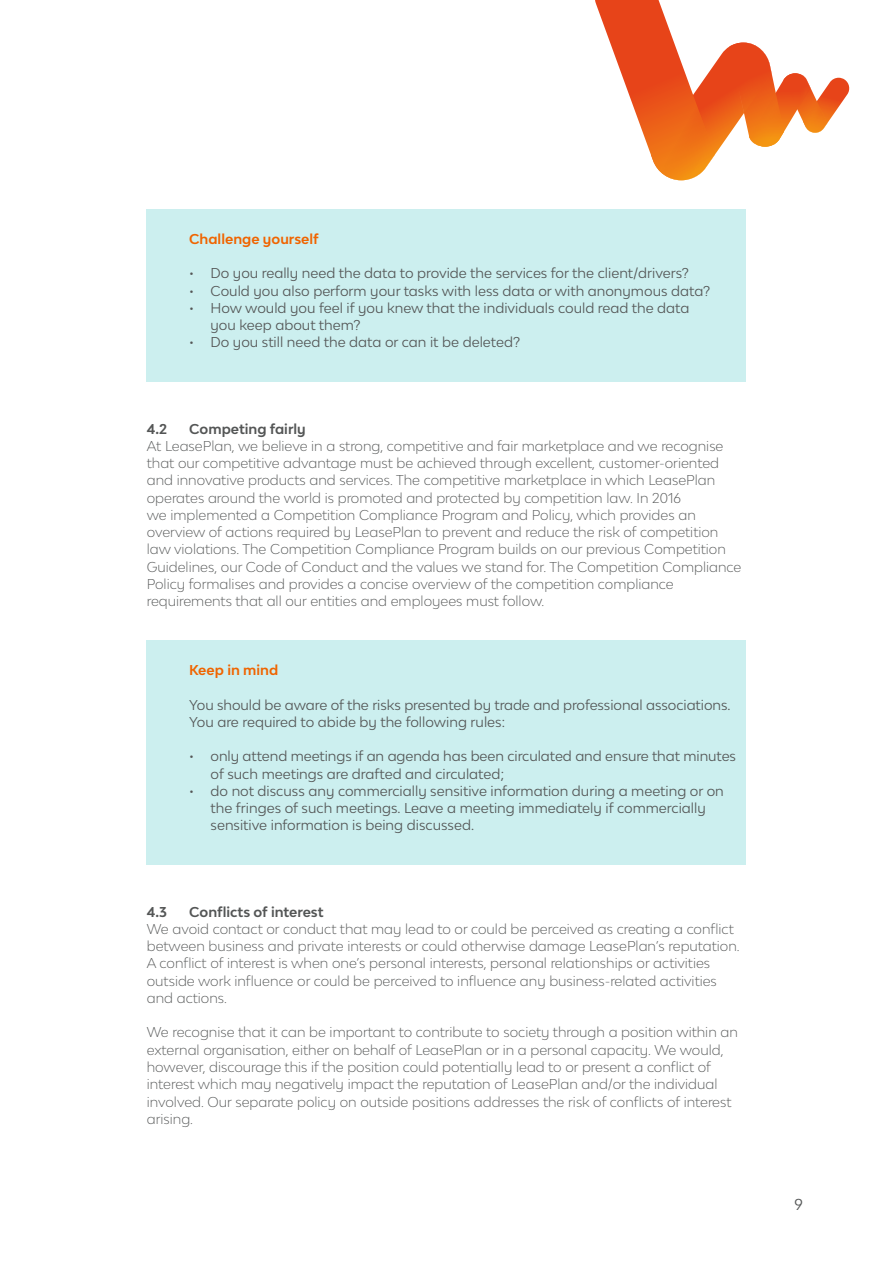
<style>
.page{position:relative;width:893px;height:1263px;background:#fff}
.page>*{position:absolute;margin:0;border:0;box-sizing:border-box;transform-origin:0 0}
.t1{font:15px "Lease Plan";color:#545656}
.t2{font:300 13.5px/17.2px "Lease Plan";color:#545656}
.t3{font:13.5px/17.2px "Lease Plan";color:#545656}
.t4{font:700 13.5px "Lease Plan";color:#545656}
.t5{font:700 13.5px "Lease Plan";color:#f06400}
</style>
<div class="page">
<svg style="left:595px;top:0;width:255px;height:180px"></svg>
<div style="left:147px;top:209px;width:599px;height:173px;background:#ccefef"></div>
<div style="left:147px;top:640px;width:599px;height:225px;background:#ccefef"></div>
<p class="t5" style="left:189px;top:230px;width:131px">Challenge yourself</p>
<p class="t3" style="left:189px;top:264px;width:501px">• Do you really need the data to provide the services for the client/drivers?</p>
<p class="t3" style="left:189px;top:282px;width:522px">• Could you also perform your tasks with less data or with anonymous data?</p>
<p class="t3" style="left:211px;top:299px;width:480px;text-indent:-21px">• How would you feel if you knew that the individuals could read the data you keep about them?</p>
<p class="t3" style="left:189px;top:333px;width:332px">• Do you still need the data or can it be deleted?</p>
<p class="t4" style="left:147px;top:420px;width:22px">4.2</p>
<p class="t4" style="left:189px;top:420px;width:118px">Competing fairly</p>
<p class="t2" style="left:147px;top:437px;width:596px">At LeasePlan, we believe in a strong, competitive and fair marketplace and we recognise that our competitive advantage must be achieved through excellent, customer-oriented and innovative products and services. The competitive marketplace in which LeasePlan operates around the world is promoted and protected by competition law. In 2016<br>we implemented a Competition Compliance Program and Policy, which provides an overview of actions required by LeasePlan to prevent and reduce the risk of competition law violations. The Competition Compliance Program builds on our previous Competition Guidelines, our Code of Conduct and the values we stand for. The Competition Compliance Policy formalises and provides a concise overview of the competition compliance requirements that all our entities and employees must follow.</p>
<p class="t5" style="left:189px;top:661px;width:90px">Keep in mind</p>
<p class="t3" style="left:189px;top:696px;width:543px">You should be aware of the risks presented by trade and professional associations.<br>You are required to abide by the following rules:</p>
<p class="t3" style="left:211px;top:747px;width:527px;text-indent:-21px">• only attend meetings if an agenda has been circulated and ensure that minutes of such meetings are drafted and circulated;</p>
<p class="t3" style="left:211px;top:782px;width:515px;text-indent:-21px">• do not discuss any commercially sensitive information during a meeting or on the fringes of such meetings. Leave a meeting immediately if commercially sensitive information is being discussed.</p>
<p class="t4" style="left:147px;top:903px;width:22px">4.3</p>
<p class="t4" style="left:189px;top:903px;width:136px">Conflicts of interest</p>
<p class="t2" style="left:147px;top:920px;width:594px">We avoid contact or conduct that may lead to or could be perceived as creating a conflict between business and private interests or could otherwise damage LeasePlan’s reputation.<br>A conflict of interest is when one’s personal interests, personal relationships or activities outside work influence or could be perceived to influence any business-related activities and actions.</p>
<p class="t2" style="left:147px;top:1023px;width:593px">We recognise that it can be important to contribute to society through a position within an external organisation, either on behalf of LeasePlan or in a personal capacity. We would, however, discourage this if the position could potentially lead to or present a conflict of interest which may negatively impact the reputation of LeasePlan and/or the individual involved. Our separate policy on outside positions addresses the risk of conflicts of interest arising.</p>
<p class="t1" style="left:795px;top:1194px;width:10px">9</p>
</div>
